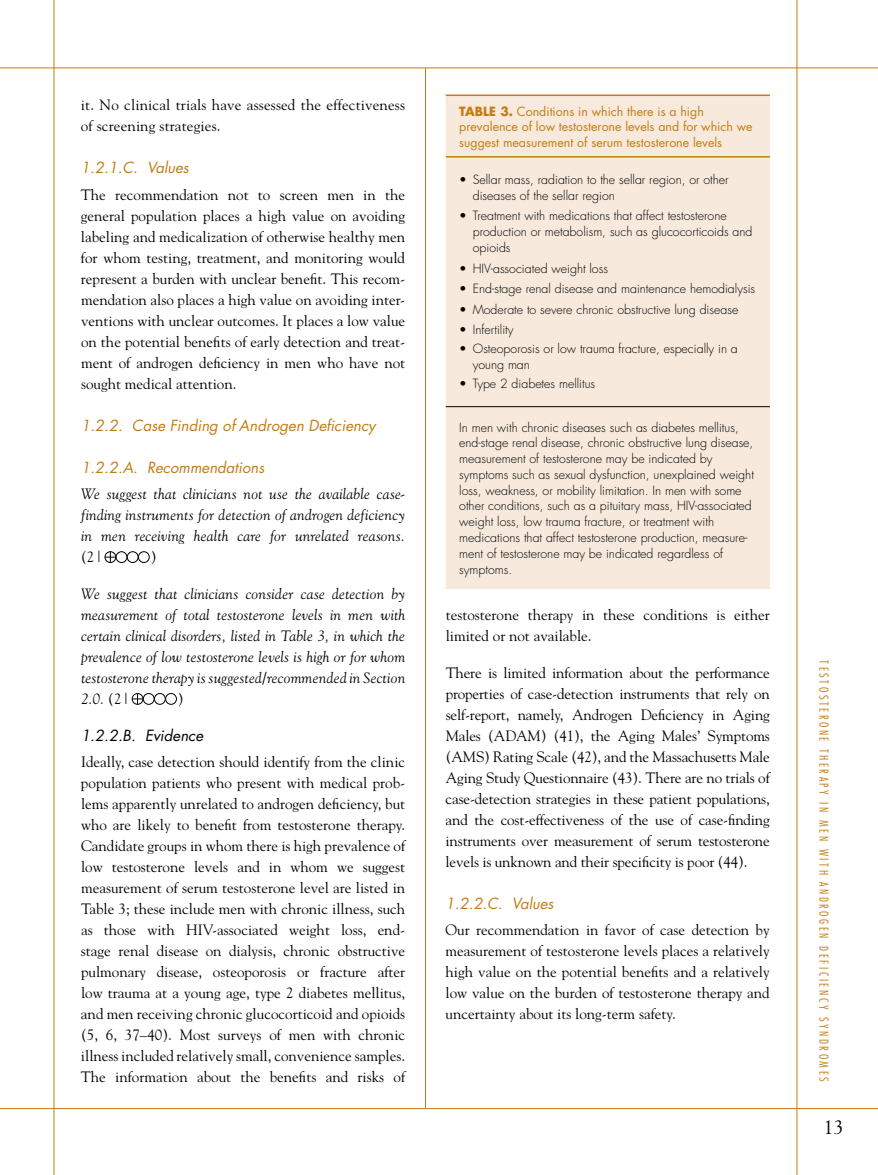
<style>
.page{position:relative;width:878px;height:1175px;background:#fff}
.page>*{position:absolute;margin:0;border:0;box-sizing:border-box;transform-origin:0 0}
.t1{font:19.5px "Goudy";color:#000}
.t2{font:15px/21px "Goudy";color:#000;text-align:justify}
.t3{font:italic 15px/21px "Goudy";letter-spacing:.015em;color:#000;text-align:justify}
.t4{font:italic 15px "Futura";color:#c37c13}
.t5{font:italic 15px "Futura";color:#000}
.t6{font:300 12.3px/15.8px "Futura";color:#000}
.t7{font:12.3px/15.8px "Futura";color:#c37c13}
.t8{font:300 condensed 12px "Futura";letter-spacing:.21em;color:#c37c13}
.s1{font-style:normal}
.s2{font-weight:700}
</style>
<div class="page">
<div style="left:446px;top:96px;width:324px;height:493px;background:#f7eadc"></div>
<hr style="left:446px;top:406px;width:324px;height:1px;background:#000">
<hr style="left:446px;top:94px;width:324px;height:2px;background:#c37c13">
<hr style="left:446px;top:156px;width:324px;height:2px;background:#c37c13">
<svg style="left:105px;top:551px;width:11px;height:11px"></svg>
<div style="left:116px;top:551px;width:11px;height:11px;border:1px solid #000;border-radius:50%"></div>
<div style="left:127px;top:551px;width:11px;height:11px;border:1px solid #000;border-radius:50%"></div>
<div style="left:138px;top:551px;width:11px;height:11px;border:1px solid #000;border-radius:50%"></div>
<svg style="left:132px;top:693px;width:11px;height:11px"></svg>
<div style="left:143px;top:693px;width:11px;height:11px;border:1px solid #000;border-radius:50%"></div>
<div style="left:154px;top:693px;width:11px;height:11px;border:1px solid #000;border-radius:50%"></div>
<div style="left:165px;top:693px;width:12px;height:11px;border:1px solid #000;border-radius:50%"></div>
<hr style="left:0;top:68px;width:878px;height:1px;background:#c37c13">
<hr style="left:0;top:1108px;width:878px;height:1px;background:#c37c13">
<hr style="left:54px;top:0;width:1px;height:1174px;background:#c37c13">
<hr style="left:796px;top:0;width:1px;height:1174px;background:#c37c13">
<hr style="left:425px;top:68px;width:1px;height:1040px;background:#c37c13">
<p class="t2" style="left:81px;top:94px;width:326px">it. No clinical trials have assessed the effectiveness of screening strategies.</p>
<p class="t4" style="left:81px;top:157px;width:109px">1.2.1.C. Values</p>
<p class="t2" style="left:81px;top:183px;width:326px">The recommendation not to screen men in the general population places a high value on avoiding labeling and medicalization of otherwise healthy men for whom testing, treatment, and monitoring would represent a burden with unclear benefit. This recom&shy;mendation also places a high value on avoiding inter&shy;ventions with unclear outcomes. It places a low value on the potential benefits of early detection and treat&shy;ment of androgen deficiency in men who have not sought medical attention.</p>
<p class="t4" style="left:81px;top:415px;width:296px">1.2.2. Case Finding of Androgen Deficiency</p>
<p class="t4" style="left:81px;top:457px;width:185px">1.2.2.A. Recommendations</p>
<p class="t3" style="left:81px;top:483px;width:326px">We suggest that clinicians not use the available case&shy;finding instruments for detection of androgen deficiency in men receiving health care for unrelated reasons.</p>
<p class="t2" style="left:81px;top:546px;width:24px">(2|</p>
<p class="t2" style="left:151px;top:546px;width:7px">)</p>
<p class="t3" style="left:81px;top:582px;width:326px">We suggest that clinicians consider case detection by measurement of total testosterone levels in men with certain clinical disorders, listed in Table 3, in which the prevalence of low testosterone levels is high or for whom testosterone therapy is suggested/recommended in Section 2.0. <span class="s1">(2|</span></p>
<p class="t2" style="left:178px;top:687px;width:7px">)</p>
<p class="t5" style="left:81px;top:724px;width:124px">1.2.2.B. Evidence</p>
<p class="t2" style="left:81px;top:750px;width:326px">Ideally, case detection should identify from the clinic population patients who present with medical prob&shy;lems apparently unrelated to androgen deficiency, but who are likely to benefit from testosterone therapy.<br>Candidate groups in whom there is high prevalence of low testosterone levels and in whom we suggest measurement of serum testosterone level are listed in Table 3; these include men with chronic illness, such as those with HIV-associated weight loss, end&shy;stage renal disease on dialysis, chronic obstructive pulmonary disease, osteoporosis or fracture after low trauma at a young age, type 2 diabetes mellitus, and men receiving chronic glucocorticoid and opioids (5, 6, 37–40). Most surveys of men with chronic illness included relatively small, convenience samples.<br>The information about the benefits and risks of</p>
<p class="t7" style="left:459px;top:103px;width:295px"><span class="s2">TABLE 3.</span> Conditions in which there is a high prevalence of low testosterone levels and for which we suggest measurement of serum testosterone levels</p>
<p class="t6" style="left:473px;top:172px;width:257px;text-indent:-14px">• Sellar mass, radiation to the sellar region, or other diseases of the sellar region</p>
<p class="t6" style="left:473px;top:208px;width:281px;text-indent:-14px">• Treatment with medications that affect testosterone production or metabolism, such as glucocorticoids and opioids</p>
<p class="t6" style="left:459px;top:261px;width:150px">• HIV-associated weight loss</p>
<p class="t6" style="left:459px;top:281px;width:297px">• End-stage renal disease and maintenance hemodialysis</p>
<p class="t6" style="left:459px;top:301px;width:280px">• Moderate to severe chronic obstructive lung disease</p>
<p class="t6" style="left:459px;top:321px;width:56px">• Infertility</p>
<p class="t6" style="left:473px;top:341px;width:266px;text-indent:-14px">• Osteoporosis or low trauma fracture, especially in a young man</p>
<p class="t6" style="left:459px;top:375px;width:137px">• Type 2 diabetes mellitus</p>
<p class="t6" style="left:459px;top:419px;width:296px">In men with chronic diseases such as diabetes mellitus, end-stage renal disease, chronic obstructive lung disease, measurement of testosterone may be indicated by symptoms such as sexual dysfunction, unexplained weight loss, weakness, or mobility limitation. In men with some other conditions, such as a pituitary mass, HIV-associated weight loss, low trauma fracture, or treatment with medications that affect testosterone production, measure&shy;ment of testosterone may be indicated regardless of symptoms.</p>
<p class="t2" style="left:445px;top:603px;width:325px">testosterone therapy in these conditions is either limited or not available.</p>
<p class="t2" style="left:445px;top:661px;width:326px">There is limited information about the performance properties of case-detection instruments that rely on self-report, namely, Androgen Deficiency in Aging Males (ADA</p>
<p class="t2" style="left:445px;top:724px;width:326px;text-indent:82px">M) (41), the Aging Males’ Symptoms (AMS) Rating Scale (42), and the Massachusetts Male Aging Study Questionnaire (43). There are no trials of case-detection strategies in these patient populations, and the cost-effectiveness of the use of case-finding instruments over measurement of serum testosterone levels is unknown and their specificity is poor (44).</p>
<p class="t4" style="left:445px;top:892px;width:109px">1.2.2.C. Values</p>
<p class="t2" style="left:445px;top:918px;width:326px">Our recommendation in favor of case detection by measurement of testosterone levels places a relatively high value on the potential benefits and a relatively low value on the burden of testosterone therapy and uncertainty about its long-term safety.</p>
<p class="t8" style="left:831px;top:660px;width:423px;rotate:90deg">Testosterone Therapy in Men with Androgen Deficiency Syndromes</p>
<h1 class="t1" style="left:824px;top:1115px;width:21px">13</h1>
</div>
